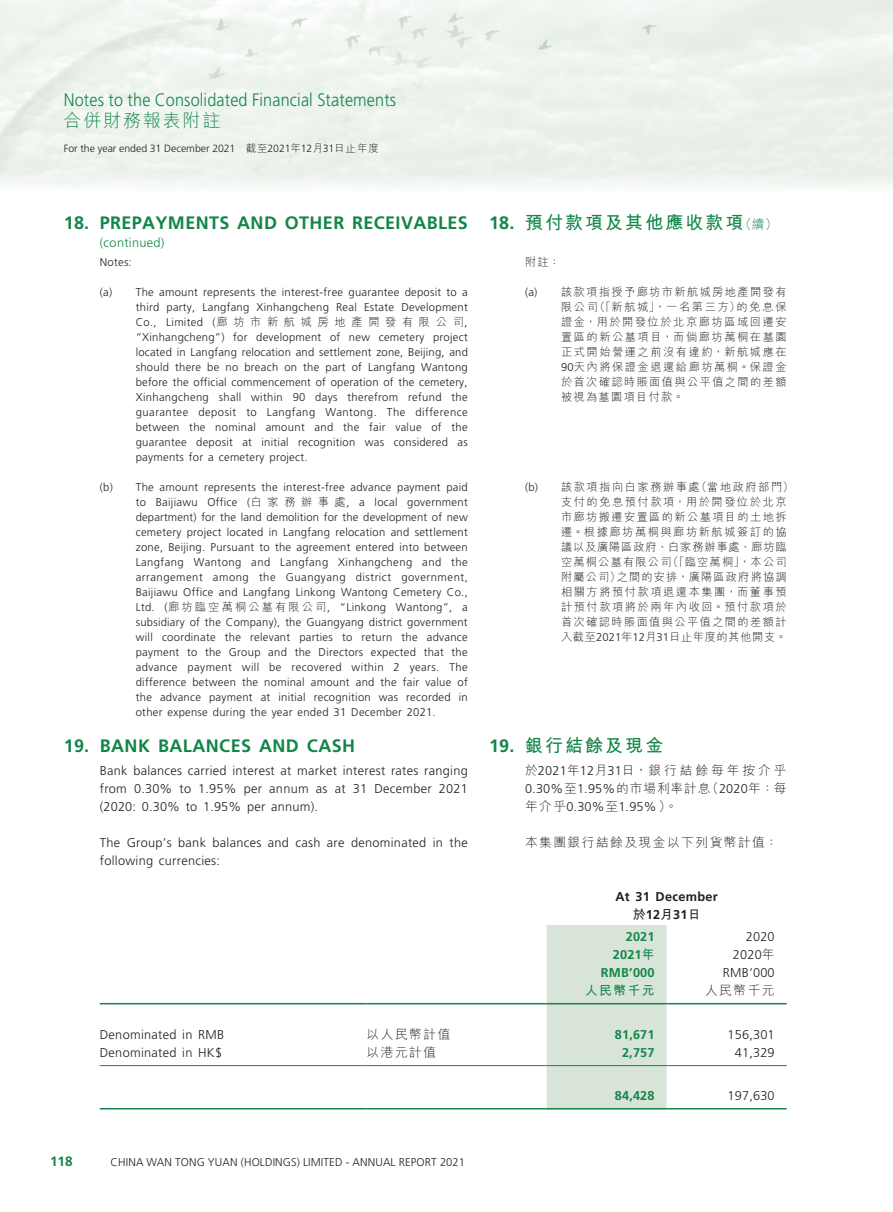
<style>
.page{position:relative;width:893px;height:1212px;background:#fff}
.page>*{position:absolute;margin:0;border:0;box-sizing:border-box;transform-origin:0 0}
._03_H1{font:700 18px "Frutiger LT Std";letter-spacing:.02em;color:#128649}
.t1{font:300 18px "Frutiger LT Std";letter-spacing:.01em;color:#128649;scale:.9 1}
._03_H1-2{font:700 18px "M Hei HK";letter-spacing:.115em;color:#128649}
.t2{font:300 18px "M Hei HK";letter-spacing:.1em;color:#128649}
.t3{font:700 13.5px "Frutiger LT Std";color:#128649}
._12___P2{font:300 12.75px/18px "Frutiger LT Std";letter-spacing:.025em;color:#231f20;text-align:justify}
._12___P2-2{font:300 12.75px/18px "M Hei HK";letter-spacing:.115em;color:#231f20;text-align:justify}
._11_P0{font:300 12.75px "Frutiger LT Std";letter-spacing:.015em;color:#231f20}
._11_P0-2{font:700 12.75px "Frutiger LT Std";letter-spacing:.015em;color:#128649}
._15_Table_Stub{font:300 12.75px "Frutiger LT Std";letter-spacing:.025em;color:#231f20}
._11_P0-3{font:700 12.75px "Frutiger LT Std";letter-spacing:.025em;color:#231f20}
._03_H1-3{font:300 12.75px "Frutiger LT Std";letter-spacing:.025em;color:#128649}
._15_Table_Stub-2{font:300 12.75px "M Hei HK";letter-spacing:.115em;color:#231f20}
._11_P0-4{font:700 12.75px "M Hei HK";letter-spacing:.115em;color:#128649}
._11_P0-5{font:300 12.75px "M Hei HK";letter-spacing:.115em;color:#231f20}
._22____IN2__Note{font:300 11.25px/15px "Frutiger LT Std";letter-spacing:.025em;color:#231f20;text-align:justify}
._22____IN2__Note-2{font:300 11.25px/15px "M Hei HK";letter-spacing:.12em;color:#231f20;text-align:justify}
.t4{font:300 10.5px "Frutiger LT Std";color:#231f20}
.s1{font-family:"M Hei HK"}
.s2{font-family:"Frutiger LT Std"}
.s3{font-weight:300;font-size:12.75px}
</style>
<div class="page">
<div style="left:547px;top:925px;width:120px;height:183px;background:#d9e4d8"></div>
<hr style="left:100px;top:1003px;width:267px;height:1px;background:#128649">
<hr style="left:367px;top:1003px;width:180px;height:1px;background:#128649">
<hr style="left:547px;top:1003px;width:120px;height:1px;background:#128649">
<hr style="left:667px;top:1003px;width:120px;height:1px;background:#128649">
<hr style="left:100px;top:1065px;width:267px;height:1px;background:#128649">
<hr style="left:367px;top:1065px;width:180px;height:1px;background:#128649">
<hr style="left:547px;top:1065px;width:120px;height:1px;background:#128649">
<hr style="left:667px;top:1065px;width:120px;height:1px;background:#128649">
<hr style="left:100px;top:1108px;width:267px;height:1px;background:#128649">
<hr style="left:367px;top:1108px;width:180px;height:1px;background:#128649">
<hr style="left:547px;top:1108px;width:120px;height:1px;background:#128649">
<hr style="left:667px;top:1108px;width:120px;height:1px;background:#128649">
<h1 class="t1" style="left:64px;top:90px;width:371px">Notes to the Consolidated Financial Statements</h1>
<h1 class="t2" style="left:64px;top:108px;width:158px">合併財務報表附註</h1>
<p class="t4" style="left:64px;top:142px;width:317px">For the year ended 31 December 2021<span class="s1">　截至</span>2021<span class="s1">年</span>12<span class="s1">月</span>31<span class="s1">日止年度</span></p>
<p class="_03_H1" style="left:64px;top:212px;width:406px">18. PREPAYMENTS AND OTHER RECEIVABLES</p>
<p class="_03_H1-3" style="left:100px;top:235px;width:66px">(continued)</p>
<p class="_22____IN2__Note" style="left:100px;top:255px;width:33px">Notes:</p>
<p class="_22____IN2__Note" style="left:136px;top:285px;width:334px;text-indent:-36px">(a) The amount represents the interest-free guarantee deposit to a third party, Langfang Xinhangcheng Real Estate Development Co., Limited (<span class="s1">廊坊市新航城房地產開發有限公司</span>, “Xinhangcheng”) for development of new cemetery project located in Langfang relocation and settlement zone, Beijing, and should there be no breach on the part of Langfang Wantong before the official commencement of operation of the cemetery, Xinhangcheng shall within 90 days therefrom refund the guarantee deposit to Langfang Wantong. The difference between the nominal amount and the fair value of the guarantee deposit at initial recognition was considered as payments for a cemetery project.</p>
<p class="_22____IN2__Note" style="left:136px;top:480px;width:333px;text-indent:-36px">(b) The amount represents the interest-free advance payment paid to Baijiawu Office (<span class="s1">白家務辦事處</span>, a local government department) for the land demolition for the development of new cemetery project located in Langfang relocation and settlement zone, Beijing. Pursuant to the agreement entered into between Langfang Wantong and Langfang Xinhangcheng and the arrangement among the Guangyang district government, Baijiawu Office and Langfang Linkong Wantong Cemetery Co., Ltd. (<span class="s1">廊坊臨空萬桐公墓有限公司</span>, “Linkong Wantong”, a subsidiary of the Company), the Guangyang district government will coordinate the relevant parties to return the advance payment to the Group and the Directors expected that the advance payment will be recovered within 2 years. The difference between the nominal amount and the fair value of the advance payment at initial recognition was recorded in other expense during the year ended 31 December 2021.</p>
<p class="_03_H1" style="left:64px;top:735px;width:293px">19. BANK BALANCES AND CASH</p>
<p class="_12___P2" style="left:100px;top:761px;width:369px">Bank balances carried interest at market interest rates ranging from 0.30% to 1.95% per annum as at 31 December 2021 (2020: 0.30% to 1.95% per annum).</p>
<p class="_12___P2" style="left:100px;top:833px;width:369px">The Group’s bank balances and cash are denominated in the following currencies:</p>
<p class="_03_H1-2" style="left:489px;top:209px;width:290px"><span class="s2">18.</span> 預付款項及其他應收款項<span class="s3">（續）</span></p>
<p class="_22____IN2__Note-2" style="left:525px;top:254px;width:37px">附註：</p>
<p class="_22____IN2__Note-2" style="left:561px;top:284px;width:227px;text-indent:-36px"><span class="s2">(a)</span> 該款項指授予廊坊市新航城房地產開發有限公司（「新航城」，一名第三方）的免息保證金，用於開發位於北京廊坊區域回遷安置區的新公墓項目，而倘廊坊萬桐在墓園正式開始營運之前沒有違約，新航城應在<span class="s2">90</span>天內將保證金退還給廊坊萬桐。保證金於首次確認時賬面值與公平值之間的差額被視為墓園項目付款。</p>
<p class="_22____IN2__Note-2" style="left:561px;top:479px;width:234px;text-align:left;text-indent:-36px"><span class="s2">(b)</span> 該款項指向白家務辦事處（當地政府部門）支付的免息預付款項，用於開發位於北京市廊坊搬遷安置區的新公墓項目的土地拆遷。根據廊坊萬桐與廊坊新航城簽訂的協議以及廣陽區政府、白家務辦事處、廊坊臨空萬桐公墓有限公司（「臨空萬桐」，本公司附屬公司）之間的安排，廣陽區政府將協調相關方將預付款項退還本集團，而董事預計預付款項將於兩年內收回。預付款項於首次確認時賬面值與公平值之間的差額計入截至<span class="s2">2021</span>年<span class="s2">12</span>月<span class="s2">31</span>日止年度的其他開支。</p>
<p class="_03_H1-2" style="left:489px;top:732px;width:176px"><span class="s2">19.</span> 銀行結餘及現金</p>
<p class="_12___P2-2" style="left:525px;top:761px;width:263px">於<span class="s2">2021</span>年<span class="s2">12</span>月<span class="s2">31</span>日，銀行結餘每年按介乎<span class="s2">0.30%</span>至<span class="s2">1.95%</span>的市場利率計息（<span class="s2">2020</span>年：每年介乎<span class="s2">0.30%</span>至<span class="s2">1.95%</span>）。</p>
<p class="_12___P2-2" style="left:525px;top:833px;width:254px">本集團銀行結餘及現金以下列貨幣計值：</p>
<p class="_11_P0-3" style="left:615px;top:889px;width:104px">At 31 December</p>
<p class="_11_P0-3" style="left:633px;top:907px;width:69px"><span class="s1">於</span>12<span class="s1">月</span>31<span class="s1">日</span></p>
<p class="_11_P0-2" style="left:626px;top:929px;width:30px">2021</p>
<p class="_11_P0" style="left:746px;top:930px;width:30px">2020</p>
<p class="_11_P0-2" style="left:613px;top:947px;width:43px">2021<span class="s1">年</span></p>
<p class="_11_P0" style="left:733px;top:948px;width:43px">2020<span class="s1">年</span></p>
<p class="_11_P0-2" style="left:601px;top:965px;width:55px">RMB’000</p>
<p class="_11_P0" style="left:723px;top:966px;width:53px">RMB’000</p>
<p class="_11_P0-4" style="left:585px;top:981px;width:71px">人民幣千元</p>
<p class="_11_P0-5" style="left:705px;top:982px;width:71px">人民幣千元</p>
<p class="_15_Table_Stub" style="left:100px;top:1027px;width:126px">Denominated in RMB</p>
<p class="_15_Table_Stub-2" style="left:367px;top:1025px;width:85px">以人民幣計值</p>
<p class="_11_P0-2" style="left:615px;top:1027px;width:41px">81,671</p>
<p class="_11_P0" style="left:727px;top:1027px;width:49px">156,301</p>
<p class="_15_Table_Stub" style="left:100px;top:1045px;width:124px">Denominated in HK$</p>
<p class="_15_Table_Stub-2" style="left:367px;top:1043px;width:71px">以港元計值</p>
<p class="_11_P0-2" style="left:622px;top:1045px;width:34px">2,757</p>
<p class="_11_P0" style="left:735px;top:1045px;width:41px">41,329</p>
<p class="_11_P0-2" style="left:615px;top:1088px;width:41px">84,428</p>
<p class="_11_P0" style="left:727px;top:1089px;width:49px">197,630</p>
<p class="t3" style="left:50px;top:1154px;width:24px">118</p>
<p class="_22____IN2__Note" style="left:111px;top:1154px;width:356px">CHINA WAN TONG YUAN (HOLDINGS) LIMITED - ANNUAL REPORT 2021</p>
</div>
